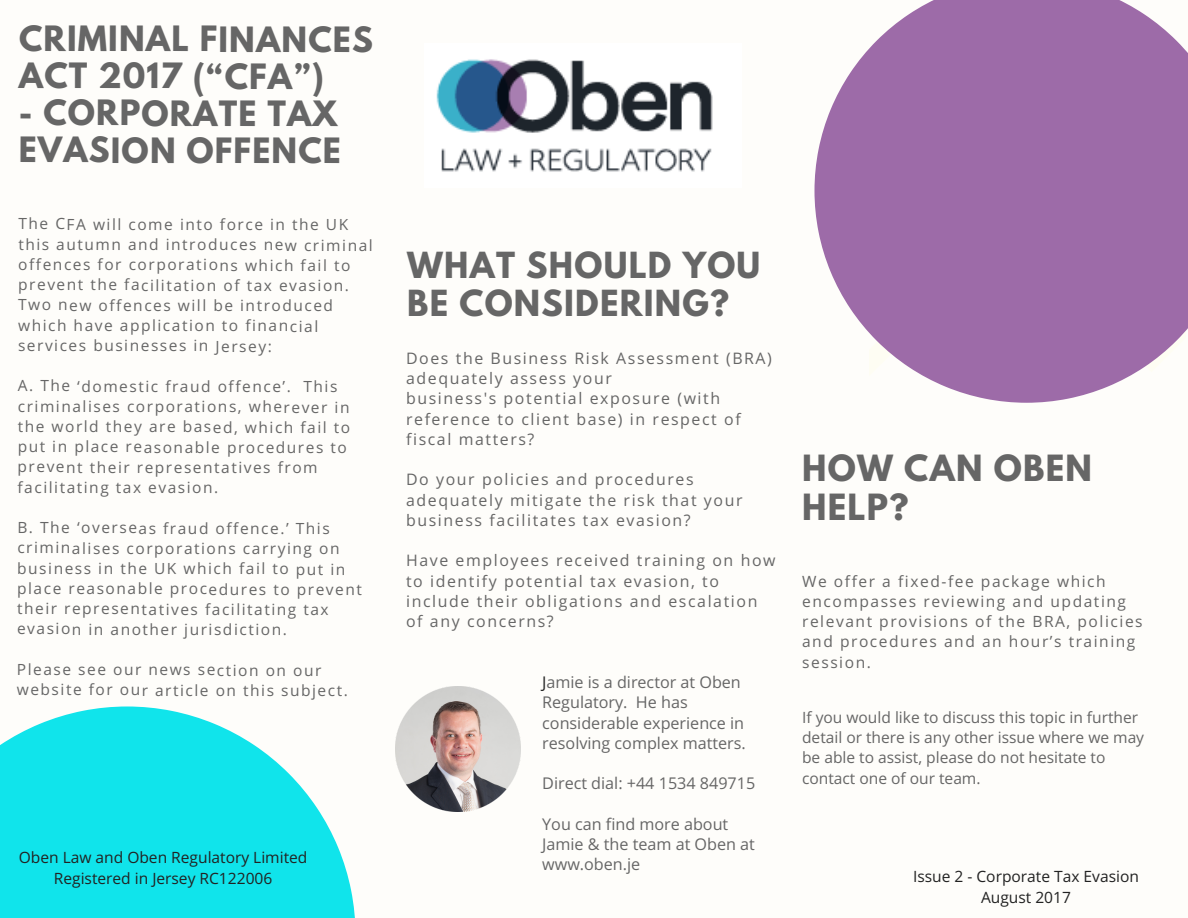
<style>
.page{position:relative;width:1188px;height:918px;background:#fefdfa}
.page>*{position:absolute;margin:0;border:0;box-sizing:border-box;transform-origin:0 0}
.t1{font:700 31.95px/38.2px "League Spartan";letter-spacing:.04em;color:#666}
.t2{font:700 30.9px/37px "League Spartan";letter-spacing:.035em;color:#666}
.t3{font:16.2px/20.2px "Open Sans";color:#666}
.t4{font:15.9px/20.2px "Open Sans";letter-spacing:.1em;color:#666}
.t5{font:15.6px/20.2px "Open Sans";letter-spacing:.1em;color:#666}
.t6{font:15.6px/20.2px "Open Sans";color:#666}
.t7{font:15.6px/21.3px "Open Sans";color:#222;text-align:center}
.t8{font:15.45px/20.2px "Open Sans";letter-spacing:.095em;color:#666}
.s1{color:#222}
</style>
<div class="page">
<svg style="left:0;top:706px;width:355px;height:212px;fill:#10e4eb"></svg>
<svg style="left:814px;top:0;width:374px;height:403px;background:#ab80b3"></svg>
<img style="left:396px;top:686px;width:125px;height:125px">
<img style="left:436px;top:59px;width:277px;height:113px">
<h2 class="t2" style="left:19px;top:24px;width:356px">CRIMINAL FINANCES<br>ACT 2017 (“CFA”)</h2>
<h2 class="t2" style="left:19px;top:99px;width:324px">- CORPORATE TAX<br>EVASION OFFENCE</h2>
<p class="t8" style="left:18px;top:214px;width:356px">The CFA will come into force in the UK this autumn and introduces new criminal offences for corporations which fail to prevent the facilitation of tax evasion.<br>Two new offences will be introduced which have application to financial services businesses in Jersey:</p>
<p class="t8" style="left:18px;top:376px;width:334px">A. The ‘domestic fraud offence’. This criminalises corporations, wherever in the world they are based, which fail to put in place reasonable procedures to prevent their representatives from facilitating tax evasion.</p>
<p class="t8" style="left:17px;top:518px;width:346px">B. The ‘overseas fraud offence.’ This criminalises corporations carrying on business in the UK which fail to put in place reasonable procedures to prevent their representatives facilitating tax evasion in another jurisdiction.</p>
<p class="t8" style="left:17px;top:659px;width:333px">Please see our news section on our website for our article on this subject.</p>
<p class="t7" style="left:19px;top:846px;width:290px">Oben Law and Oben Regulatory Limited<br>Registered in Jersey RC122006</p>
<h1 class="t1" style="left:407px;top:250px;width:355px">WHAT SHOULD YOU<br>BE CONSIDERING?</h1>
<p class="t4" style="left:406px;top:348px;width:367px">Does the Business Risk Assessment (BRA) adequately assess your<br>business's potential exposure (with reference to client base) in respect of fiscal matters?</p>
<p class="t4" style="left:406px;top:469px;width:338px">Do your policies and procedures adequately mitigate the risk that your business facilitates tax evasion?</p>
<p class="t4" style="left:406px;top:550px;width:371px">Have employees received training on how to identify potential tax evasion, to include their obligations and escalation of any concerns?</p>
<p class="t3" style="left:542px;top:672px;width:205px"><span class="s1">J</span>amie is a director at Oben<br>Regulatory. He has considerable experience in resolving complex matters.</p>
<p class="t3" style="left:542px;top:773px;width:215px">Direct dial: +44 1534 849715</p>
<p class="t3" style="left:542px;top:814px;width:214px">You can find more about<br>Jamie &amp; the team at Oben at www.oben.je</p>
<h1 class="t1" style="left:802px;top:453px;width:291px">HOW CAN OBEN<br>HELP?</h1>
<p class="t5" style="left:802px;top:570px;width:342px">We offer a fixed-fee package which encompasses reviewing and updating relevant provisions of the BRA, policies and procedures and an hour’s training session.</p>
<p class="t6" style="left:802px;top:707px;width:344px">If you would like to discuss this topic in further detail or there is any other issue where we may be able to assist, please do not hesitate to contact one of our team.</p>
<p class="t7" style="left:913px;top:865px;width:227px">Issue 2 - Corporate Tax Evasion<br>August 2017</p>
</div>
